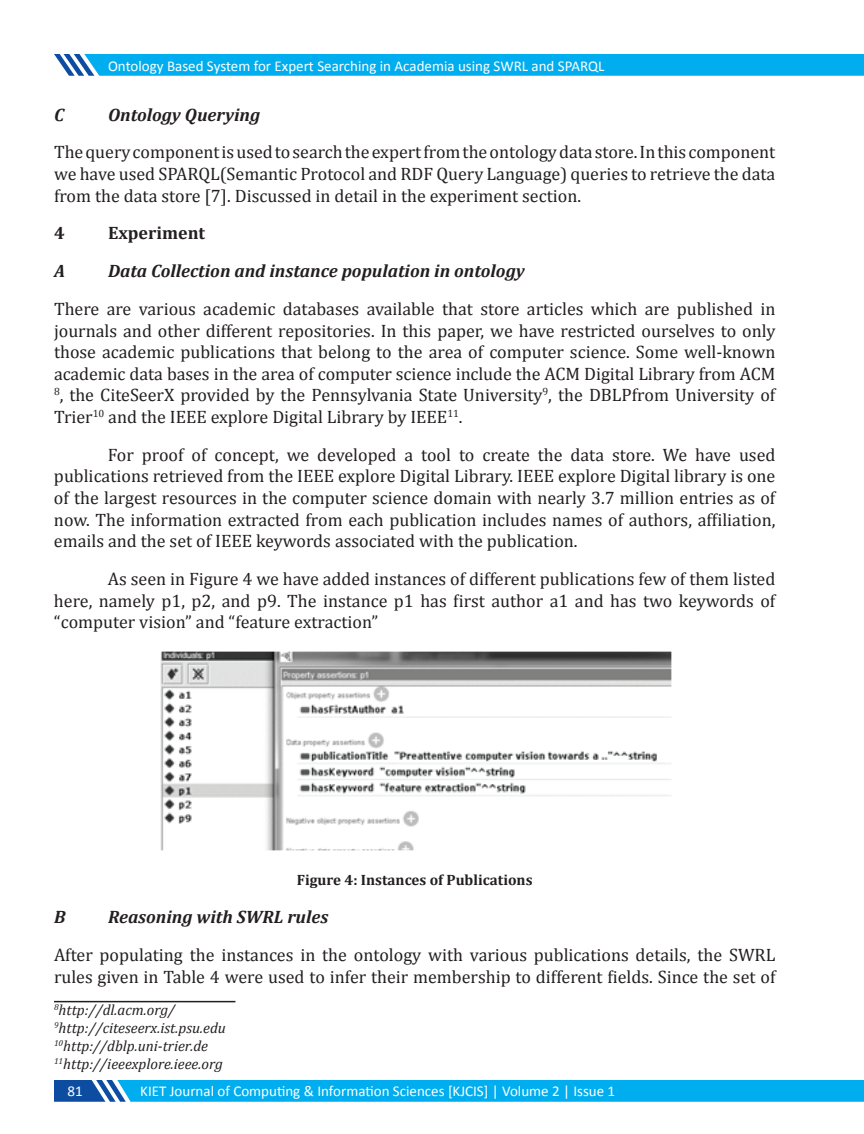
<style>
.page{position:relative;width:864px;height:1134px;background:#fff}
.page>*{position:absolute;margin:0;border:0;box-sizing:border-box;transform-origin:0 0}
.t1{font:18px/21.6px "Cambria";color:#231f20;text-align:justify}
.t2{font:italic 700 18px "Cambria";color:#231f20}
.t3{font:700 18px "Cambria";color:#231f20}
.t4{font:15px "Calibri";color:#fff}
.t5{font:italic 15px/18px "Cambria";color:#231f20}
.t6{font:700 15px "Cambria";color:#231f20}
</style>
<div class="page">
<svg style="left:54px;top:54px;width:810px;height:22px;background:#09aeed"></svg>
<svg style="left:54px;top:1080px;width:810px;height:22px;background:#08a9ea"></svg>
<img style="left:160px;top:651px;width:512px;height:200px">
<hr style="left:54px;top:1001px;width:181px;height:1px;background:#231f20">
<p class="t4" style="left:108px;top:56px;width:498px">Ontology Based System for Expert Searching in Academia using SWRL and SPARQL</p>
<p class="t2" style="left:54px;top:104px;width:11px">C</p>
<p class="t2" style="left:108px;top:104px;width:154px">Ontology Querying</p>
<p class="t1" style="left:54px;top:141px;width:723px">The query component is used to search the expert from the ontology data store. In this component we have used SPARQL(Semantic Protocol and RDF Query Language) queries to retrieve the data from the data store [7]. Discussed in detail in the experiment section.</p>
<p class="t3" style="left:54px;top:222px;width:12px">4</p>
<p class="t3" style="left:108px;top:222px;width:99px">Experiment</p>
<p class="t2" style="left:54px;top:260px;width:13px">A</p>
<p class="t2" style="left:108px;top:260px;width:418px">Data Collection and instance population in ontology</p>
<p class="t1" style="left:54px;top:298px;width:723px">There are various academic databases available that store articles which are published in journals and other different repositories. In this paper, we have restricted ourselves to only those academic publications that belong to the area of computer science. Some well-known academic data bases in the area of computer science include the ACM Digital Library from ACM <sup>8</sup>, the CiteSeerX provided by the Pennsylvania State University<sup>9</sup>, the DBLPfrom University of Trier<sup>10</sup> and the IEEE explore Digital Library by IEEE<sup>11</sup>.</p>
<p class="t1" style="left:54px;top:444px;width:723px;text-indent:54px">For proof of concept, we developed a tool to create the data store. We have used publications retrieved from the IEEE explore Digital Library. IEEE explore Digital library is one of the largest resources in the computer science domain with nearly 3.7 million entries as of now. The information extracted from each publication includes names of authors, affiliation, emails and the set of IEEE keywords associated with the publication.</p>
<p class="t1" style="left:54px;top:568px;width:723px;text-indent:54px">As seen in Figure 4 we have added instances of different publications few of them listed here, namely p1, p2, and p9. The instance p1 has first author a1 and has two keywords of “computer vision” and “feature extraction”</p>
<p class="t6" style="left:297px;top:871px;width:237px">Figure 4: Instances of Publications</p>
<p class="t2" style="left:54px;top:906px;width:13px">B</p>
<p class="t2" style="left:108px;top:906px;width:222px">Reasoning with SWRL rules</p>
<p class="t1" style="left:54px;top:944px;width:723px">After populating the instances in the ontology with various publications details, the SWRL rules given in Table 4 were used to infer their membership to different fields. Since the set of</p>
<p class="t5" style="left:54px;top:1001px;width:174px"><sup>8</sup>http://dl.acm.org/<br><sup>9</sup>http://citeseerx.ist.psu.edu<br><sup>10</sup>http://dblp.uni-trier.de<br><sup>11</sup>http://ieeexplore.ieee.org</p>
<p class="t4" style="left:68px;top:1081px;width:17px">81</p>
<p class="t4" style="left:140px;top:1081px;width:476px">KIET Journal of Computing &amp; Information Sciences [KJCIS] | Volume 2 | Issue 1</p>
</div>
